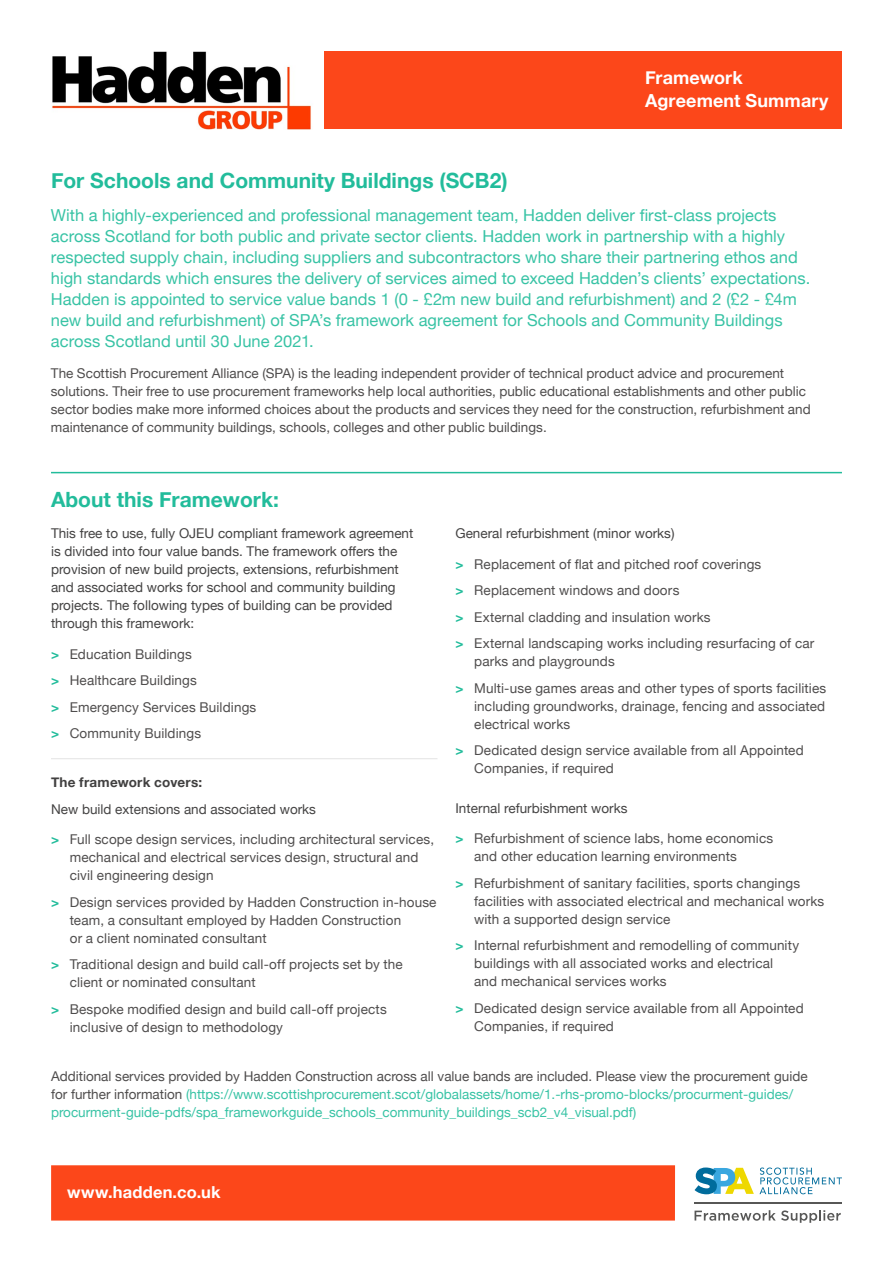
<style>
.page{position:relative;width:893px;height:1263px;background:#fff}
.page>*{position:absolute;margin:0;border:0;box-sizing:border-box;transform-origin:0 0}
.t1{font:700 21px "Helvetica Neue";color:#22bc9b}
.t2{font:700 18px/22.5px "Helvetica Neue";letter-spacing:.005em;color:#fff}
.t3{font:16.5px/21px "Helvetica Neue";letter-spacing:.005em;color:#38c3a5}
.t4{font:700 16.5px "Helvetica Neue";letter-spacing:.01em;color:#fff}
.t5{font:13.5px/18px "Helvetica Neue";letter-spacing:.01em;color:#4f4d4d}
.t6{font:13.5px/18px "Helvetica Neue";color:#444343}
.t7{font:13.5px/18px "Helvetica Neue";color:#38c3a5}
.t8{font:700 13.5px "Helvetica Neue";letter-spacing:.015em;color:#414040}
.s1{font-weight:700;color:#22bc9b}
.s2{color:#4f4d4d}
</style>
<div class="page">
<hr style="left:51px;top:472px;width:791px;height:1px;background:#22bc9b">
<hr style="left:51px;top:758px;width:386px;height:1px;background:#e3e3e3">
<div style="left:324px;top:51px;width:518px;height:78px;background:#fc471a"></div>
<img style="left:52px;top:51px;width:259px;height:79px">
<div style="left:51px;top:1165px;width:624px;height:55px;background:#fc471a"></div>
<hr style="left:694px;top:1202px;width:148px;height:1px;background:#575756">
<svg style="left:694px;top:1210px;width:147px;height:13px"></svg>
<svg style="left:694px;top:1167px;width:148px;height:27px"></svg>
<h1 class="t1" style="left:51px;top:167px;width:458px">For Schools and Community Buildings (SCB2)</h1>
<h2 class="t2" style="left:645px;top:66px;width:185px">Framework<br>Agreement Summary</h2>
<p class="t3" style="left:51px;top:205px;width:761px">With a highly-experienced and professional management team, Hadden deliver first-class projects across Scotland for both public and private sector clients. Hadden work in partnership with a highly respected supply chain, including suppliers and subcontractors who share their partnering ethos and high standards which ensures the delivery of services aimed to exceed Hadden’s clients’ expectations.<br>Hadden is appointed to service value bands 1 (0 - £2m new build and refurbishment) and 2 (£2 - £4m new build and refurbishment) of SPA’s framework agreement for Schools and Community Buildings across Scotland until 30 June 2021.</p>
<p class="t5" style="left:51px;top:364px;width:761px">The Scottish Procurement Alliance (SPA) is the leading independent provider of technical product advice and procurement solutions. Their free to use procurement frameworks help local authorities, public educational establishments and other public sector bodies make more informed choices about the products and services they need for the construction, refurbishment and maintenance of community buildings, schools, colleges and other public buildings.</p>
<h1 class="t1" style="left:51px;top:487px;width:229px">About this Framework:</h1>
<p class="t6" style="left:51px;top:524px;width:364px">This free to use, fully OJEU compliant framework agreement is divided into four value bands. The framework offers the provision of new build projects, extensions, refurbishment and associated works for school and community building projects. The following types of building can be provided through this framework:</p>
<p class="t5" style="left:51px;top:641px;width:207px;line-height:26.5px"><span class="s1">&gt;</span> Education Buildings<br><span class="s1">&gt;</span> Healthcare Buildings<br><span class="s1">&gt;</span> Emergency Services Buildings <span class="s1">&gt;</span> Community Buildings</p>
<p class="t8" style="left:51px;top:774px;width:153px">The framework covers:</p>
<p class="t6" style="left:51px;top:800px;width:267px">New build extensions and associated works</p>
<p class="t5" style="left:70px;top:830px;width:366px;text-indent:-19px"><span class="s1">&gt;</span> Full scope design services, including architectural services, mechanical and electrical services design, structural and civil engineering design</p>
<p class="t5" style="left:70px;top:893px;width:368px;text-indent:-19px"><span class="s1">&gt;</span> Design services provided by Hadden Construction in-house team, a consultant employed by Hadden Construction<br>or a client nominated consultant</p>
<p class="t5" style="left:70px;top:955px;width:335px;text-indent:-19px"><span class="s1">&gt;</span> Traditional design and build call-off projects set by the client or nominated consultant</p>
<p class="t5" style="left:70px;top:1000px;width:319px;text-indent:-19px"><span class="s1">&gt;</span> Bespoke modified design and build call-off projects inclusive of design to methodology</p>
<p class="t6" style="left:455px;top:524px;width:221px">General refurbishment (minor works)</p>
<p class="t5" style="left:455px;top:551px;width:360px;line-height:26.5px"><span class="s1">&gt;</span> Replacement of flat and pitched roof coverings<br><span class="s1">&gt;</span> Replacement windows and doors<br><span class="s1">&gt;</span> External cladding and insulation works<br><span class="s1">&gt;</span> External landscaping works including resurfacing of car</p>
<p class="t5" style="left:455px;top:648px;width:372px;line-height:26.5px;text-indent:19px">parks and playgrounds<br><span class="s1">&gt;</span> Multi-use games areas and other types of sports facilities</p>
<p class="t5" style="left:474px;top:697px;width:352px">including groundworks, drainage, fencing and associated electrical works</p>
<p class="t5" style="left:474px;top:741px;width:331px;text-indent:-19px"><span class="s1">&gt;</span> Dedicated design service available from all Appointed<br>Companies, if required</p>
<p class="t6" style="left:455px;top:799px;width:174px">Internal refurbishment works</p>
<p class="t5" style="left:474px;top:829px;width:301px;text-indent:-19px"><span class="s1">&gt;</span> Refurbishment of science labs, home economics and other education learning environments</p>
<p class="t5" style="left:474px;top:874px;width:352px;text-indent:-19px"><span class="s1">&gt;</span> Refurbishment of sanitary facilities, sports changings facilities with associated electrical and mechanical works with a supported design service</p>
<p class="t5" style="left:474px;top:936px;width:326px;text-indent:-19px"><span class="s1">&gt;</span> Internal refurbishment and remodelling of community buildings with all associated works and electrical and mechanical services works</p>
<p class="t5" style="left:474px;top:999px;width:331px;text-indent:-19px"><span class="s1">&gt;</span> Dedicated design service available from all Appointed<br>Companies, if required</p>
<p class="t7" style="left:51px;top:1067px;width:758px"><span class="s2">Additional services provided by Hadden Construction across all value bands are included. Please view the procurement guide for further information</span> (https://www.scottishprocurement.scot/globalassets/home/1.-rhs-promo-blocks/procurment-guides/ procurment-guide-pdfs/spa_frameworkguide_schools_community_buildings_scb2_v4_visual.pdf)</p>
<p class="t4" style="left:67px;top:1182px;width:155px">www.hadden.co.uk</p>
</div>
